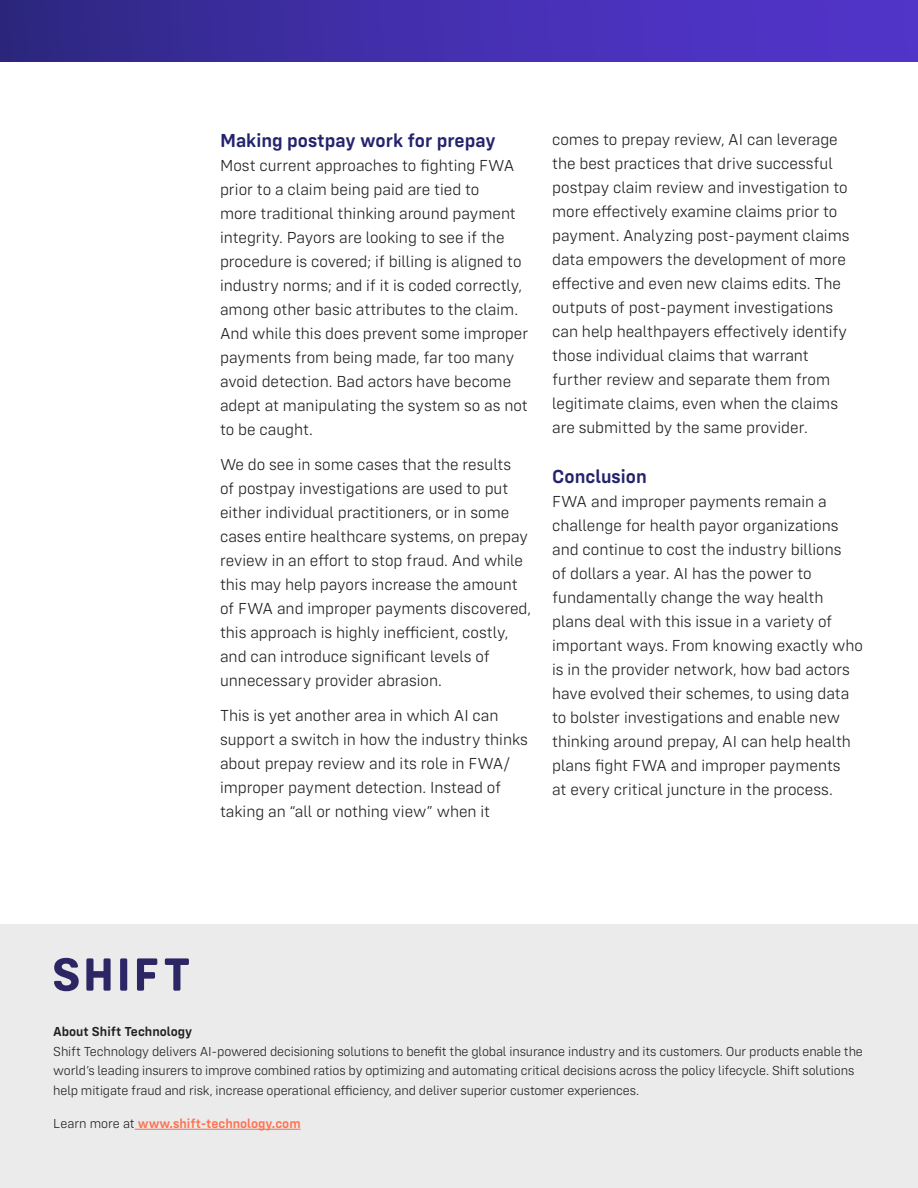
<style>
.page{position:relative;width:918px;height:1188px;background:#fff}
.page>*{position:absolute;margin:0;border:0;box-sizing:border-box;transform-origin:0 0}
.t1{font:600 19.5px "Config Rounded";color:#24246e}
.t2{font:300 16.5px/24px "Config Rounded";color:#212121}
.t3{font:300 13.5px/19.5px "Config Rounded";letter-spacing:-.01em;color:#212121}
.t4{font:600 13.5px "Config Rounded";color:#ff7353}
.t5{font:600 13.5px "Config Rounded";color:#212121}
.s1{font-weight:300;color:#212121}
</style>
<div class="page">
<div style="left:0;top:0;width:918px;height:62px;background:linear-gradient(to right,#2f2885,#5636d2)"></div>
<div style="left:0;top:924px;width:918px;height:264px;background:#ebebeb"></div>
<hr style="left:135px;top:1129px;width:166px;height:1px;background:#ff7353">
<svg style="left:54px;top:958px;width:135px;height:33px"></svg>
<p class="t1" style="left:220px;top:129px;width:277px">Making postpay work for prepay</p>
<p class="t2" style="left:220px;top:154px;width:310px">Most current approaches to fighting FWA prior to a claim being paid are tied to<br>more traditional thinking around payment integrity. Payors are looking to see if the procedure is covered; if billing is aligned to industry norms; and if it is coded correctly, among other basic attributes to the claim.<br>And while this does prevent some improper payments from being made, far too many avoid detection. Bad actors have become adept at manipulating the system so as not to be caught.</p>
<p class="t2" style="left:220px;top:453px;width:312px">We do see in some cases that the results<br>of postpay investigations are used to put either individual practitioners, or in some cases entire healthcare systems, on prepay review in an effort to stop fraud. And while this may help payors increase the amount of FWA and improper payments discovered, this approach is highly inefficient, costly, and can introduce significant levels of unnecessary provider abrasion.</p>
<p class="t2" style="left:220px;top:704px;width:309px">This is yet another area in which AI can support a switch in how the industry thinks about prepay review and its role in FWA/ improper payment detection. Instead of taking an “all or nothing view” when it</p>
<p class="t2" style="left:552px;top:127px;width:299px">comes to prepay review, AI can leverage the best practices that drive successful postpay claim review and investigation to more effectively examine claims prior to payment. Analyzing post-payment claims data empowers the development of more effective and even new claims edits. The outputs of post-payment investigations can help healthpayers effectively identify those individual claims that warrant further review and separate them from legitimate claims, even when the claims are submitted by the same provider.</p>
<p class="t1" style="left:552px;top:465px;width:96px">Conclusion</p>
<p class="t2" style="left:552px;top:489px;width:312px">FWA and improper payments remain a challenge for health payor organizations and continue to cost the industry billions<br>of dollars a year. AI has the power to fundamentally change the way health plans deal with this issue in a variety of important ways. From knowing exactly who is in the provider network, how bad actors have evolved their schemes, to using data to bolster investigations and enable new thinking around prepay, AI can help health plans fight FWA and improper payments<br>at every critical juncture in the process.</p>
<p class="t5" style="left:53px;top:1024px;width:140px">About Shift Technology</p>
<p class="t3" style="left:53px;top:1041px;width:811px">Shift Technology delivers AI-powered decisioning solutions to benefit the global insurance industry and its customers. Our products enable the world’s leading insurers to improve combined ratios by optimizing and automating critical decisions across the policy lifecycle. Shift solutions help mitigate fraud and risk, increase operational efficiency, and deliver superior customer experiences.</p>
<p class="t4" style="left:53px;top:1115px;width:249px"><span class="s1">Learn more at</span> www.shift-technology.com</p>
</div>
